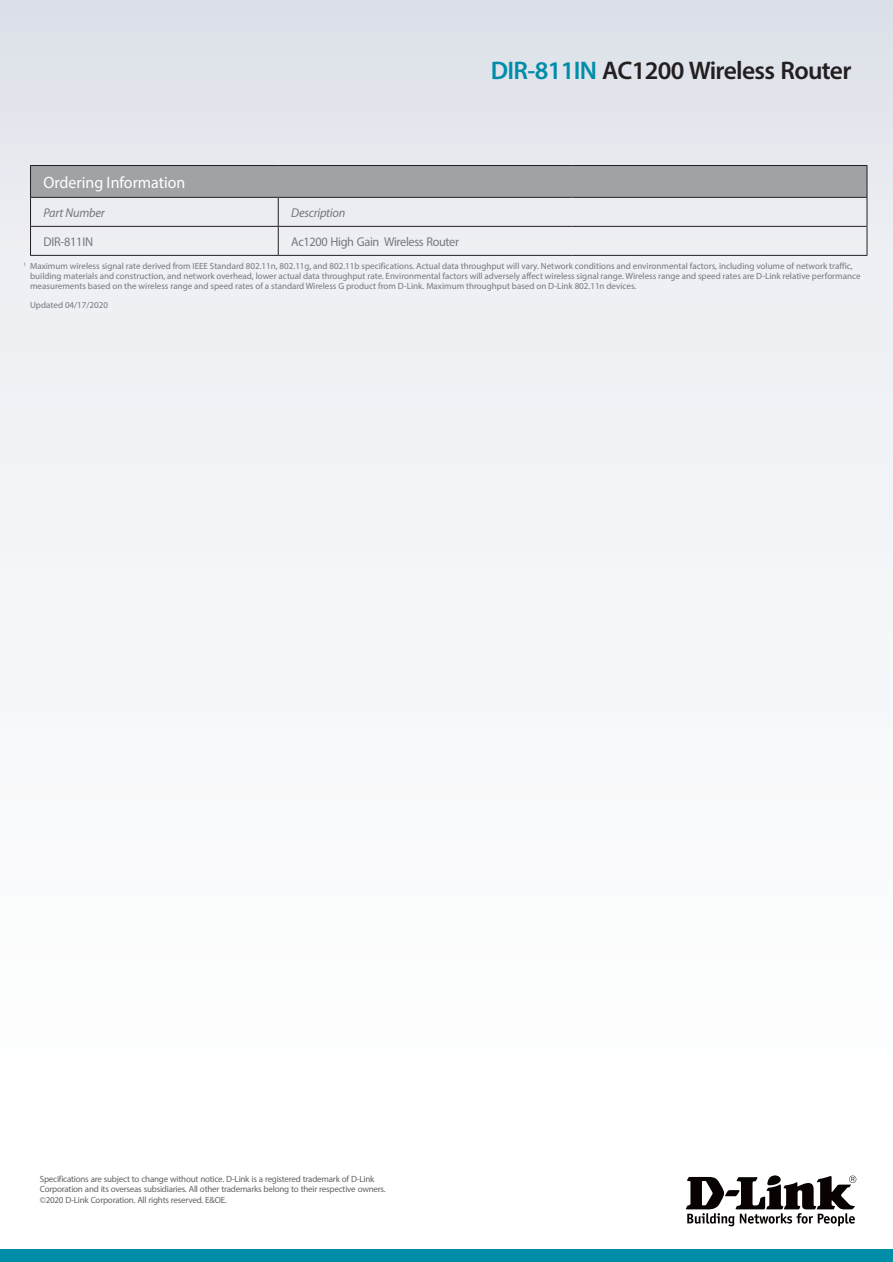
<style>
.page{position:relative;width:893px;height:1262px;background:#fff}
.page>*{position:absolute;margin:0;border:0;box-sizing:border-box;transform-origin:0 0}
.t1{font:600 25.5px "Myriad Pro";letter-spacing:-.025em;color:#231f20}
.t2{font:16.5px "Myriad Pro";color:#fff}
.t3{font:12.75px "Myriad Pro";letter-spacing:-.03em;color:#74787d}
.t4{font:italic 12.75px "Myriad Pro";letter-spacing:-.02em;color:#74787d}
.t5{font:9px/9.8px "Myriad Pro";color:#74787d}
.t6{font:9px/10.8px "Myriad Pro";letter-spacing:-.025em;color:#636366}
.s1{color:#008da8}
</style>
<div class="page">
<div style="left:0;top:0;width:893px;height:1084px;background:linear-gradient(to bottom,#e2e6ec,#fff)"></div>
<div style="left:0;top:1249px;width:893px;height:13px;background:#008da8"></div>
<svg style="left:686px;top:1175px;width:170px;height:51px"></svg>
<div style="left:31px;top:165px;width:836px;height:32px;background:#a0a2a6"></div>
<hr style="left:30px;top:166px;width:1px;height:31px;background:#231f20">
<hr style="left:866px;top:166px;width:1px;height:31px;background:#231f20">
<hr style="left:571px;top:197px;width:296px;height:1px;background:#231f20">
<hr style="left:30px;top:165px;width:248px;height:1px;background:#231f20">
<hr style="left:278px;top:165px;width:293px;height:1px;background:#231f20">
<hr style="left:571px;top:165px;width:296px;height:1px;background:#231f20">
<hr style="left:278px;top:197px;width:293px;height:1px;background:#231f20">
<hr style="left:30px;top:197px;width:248px;height:1px;background:#231f20">
<hr style="left:278px;top:226px;width:293px;height:1px;background:#231f20">
<hr style="left:571px;top:226px;width:295px;height:1px;background:#231f20">
<hr style="left:278px;top:255px;width:293px;height:1px;background:#231f20">
<hr style="left:571px;top:255px;width:296px;height:1px;background:#231f20">
<svg style="left:866px;top:198px;width:1px;height:57px"></svg>
<hr style="left:30px;top:226px;width:248px;height:1px;background:#231f20">
<svg style="left:30px;top:198px;width:1px;height:57px"></svg>
<svg style="left:278px;top:198px;width:1px;height:57px"></svg>
<hr style="left:30px;top:255px;width:248px;height:1px;background:#231f20">
<h1 class="t1" style="left:491px;top:59px;width:362px"><span class="s1">DIR-811IN</span> AC1200 Wireless Router</h1>
<h2 class="t2" style="left:44px;top:175px;width:143px">Ordering Information</h2>
<h3 class="t4" style="left:44px;top:207px;width:63px">Part Number</h3>
<h3 class="t4" style="left:291px;top:207px;width:55px">Description</h3>
<h3 class="t3" style="left:44px;top:236px;width:51px">DIR-811IN</h3>
<h3 class="t3" style="left:291px;top:236px;width:169px">Ac1200 High Gain Wireless Router</h3>
<p class="t5" style="left:30px;top:262px;width:832px;text-indent:-7px"><sup>1</sup> Maximum wireless signal rate derived from IEEE Standard 802.11n, 802.11g, and 802.11b specifications. Actual data throughput will vary. Network conditions and environmental factors, including volume of network traffic, building materials and construction, and network overhead, lower actual data throughput rate. Environmental factors will adversely affect wireless signal range. Wireless range and speed rates are D-Link relative performance measurements based on the wireless range and speed rates of a standard Wireless G product from D-Link. Maximum throughput based on D-Link 802.11n devices.</p>
<p class="t5" style="left:30px;top:301px;width:79px">Updated 04/17/2020</p>
<p class="t6" style="left:40px;top:1173px;width:347px">Specifications are subject to change without notice. D-Link is a registered trademark of D-Link<br>Corporation and its overseas subsidiaries. All other trademarks belong to their respective owners. ©2020 D-Link Corporation. All rights reserved. E&amp;OE.</p>
</div>
